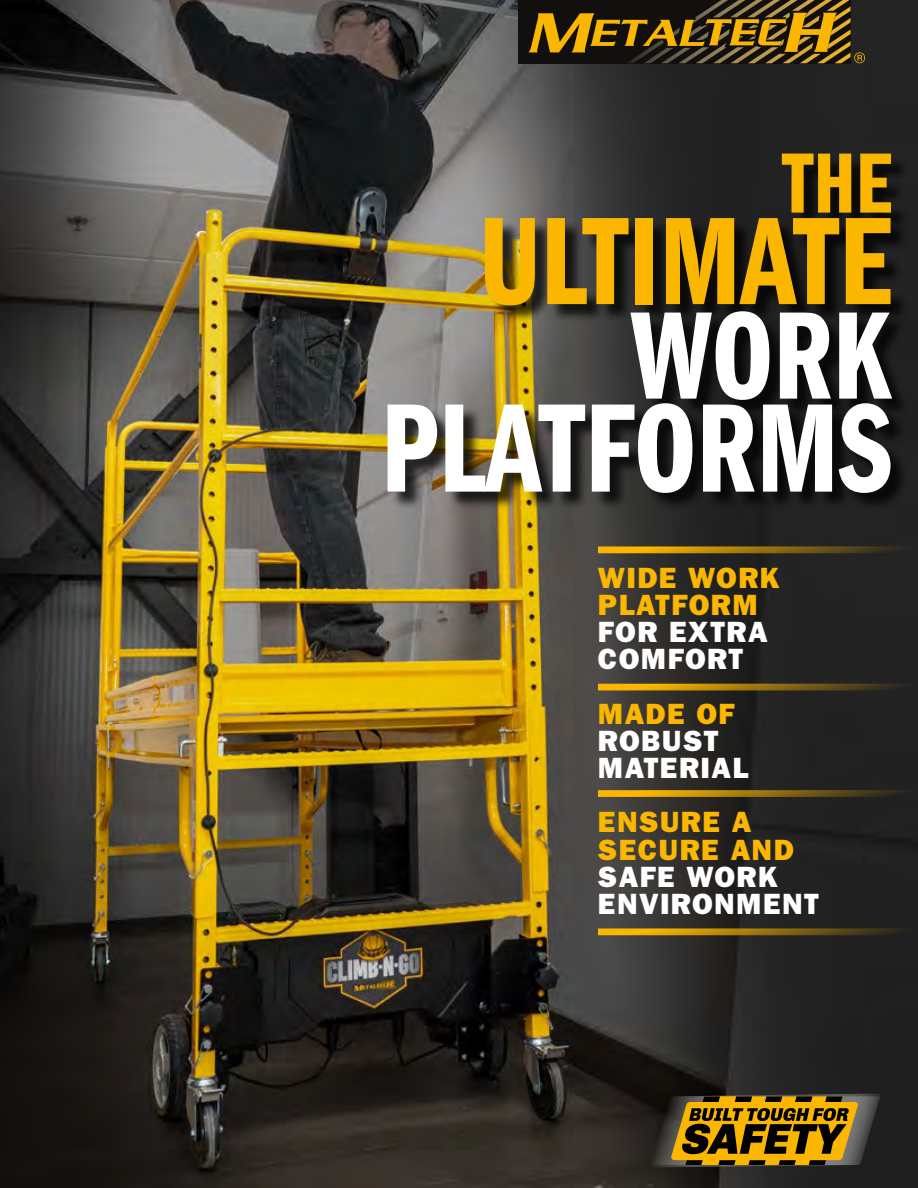
<style>
.page{position:relative;width:918px;height:1188px;background:#fff}
.page>*{position:absolute;margin:0;border:0;box-sizing:border-box;transform-origin:0 0}
.t1{font:130.5px "ITC Franklin Gothic Std Dm Cp";color:#fff}
.t2{font:129px "ITC Franklin Gothic Std Dm Cp";color:#fbb700}
.t3{font:129px "ITC Franklin Gothic Std Dm Cp";color:#fff}
.t4{font:88.5px "ITC Franklin Gothic Std Dm Cp";color:#fbb700}
.t5{font:29.4px/27.2px "ITC Franklin Gothic Std Hvy";letter-spacing:.05em;color:#fff}
.t6{font:29.4px/27.2px "ITC Franklin Gothic Std Hvy";letter-spacing:.05em;color:#fbb700}
</style>
<div class="page">
<img style="left:0;top:0;width:918px;height:1188px">
<svg style="left:648px;top:1094px;width:233px;height:73px;background:#765b13"></svg>
<div style="left:518px;top:0;width:333px;height:63px;background:#12100e"></div>
<svg style="left:529px;top:0;width:336px;height:63px"></svg>
<div style="left:390px;top:156px;width:520px;height:356px;background:#000;opacity:.75"></div>
<svg style="left:598px;top:684px;width:320px;height:6px;background:#99740e"></svg>
<svg style="left:598px;top:790px;width:320px;height:7px;background:#96710f"></svg>
<svg style="left:598px;top:928px;width:320px;height:7px;background:#926f10"></svg>
<svg style="left:598px;top:546px;width:320px;height:7px;background:#926f10"></svg>
<h3 class="t4" style="left:782px;top:135px;width:112px">THE</h3>
<h2 class="t2" style="left:479px;top:190px;width:414px">ULTIMATE</h2>
<h2 class="t3" style="left:630px;top:285px;width:263px">WORK</h2>
<h1 class="t1" style="left:381px;top:377px;width:513px">PLATFORMS</h1>
<p class="t6" style="left:598px;top:564px;width:183px">WIDE WORK<br>PLATFORM</p>
<p class="t5" style="left:598px;top:619px;width:171px">FOR EXTRA<br>COMFORT</p>
<p class="t6" style="left:598px;top:700px;width:138px">MADE OF</p>
<p class="t5" style="left:598px;top:727px;width:152px">ROBUST<br>MATERIAL</p>
<p class="t6" style="left:598px;top:809px;width:197px">ENSURE A<br>SECURE AND</p>
<p class="t5" style="left:598px;top:863px;width:223px">SAFE WORK<br>ENVIRONMENT</p>
</div>
